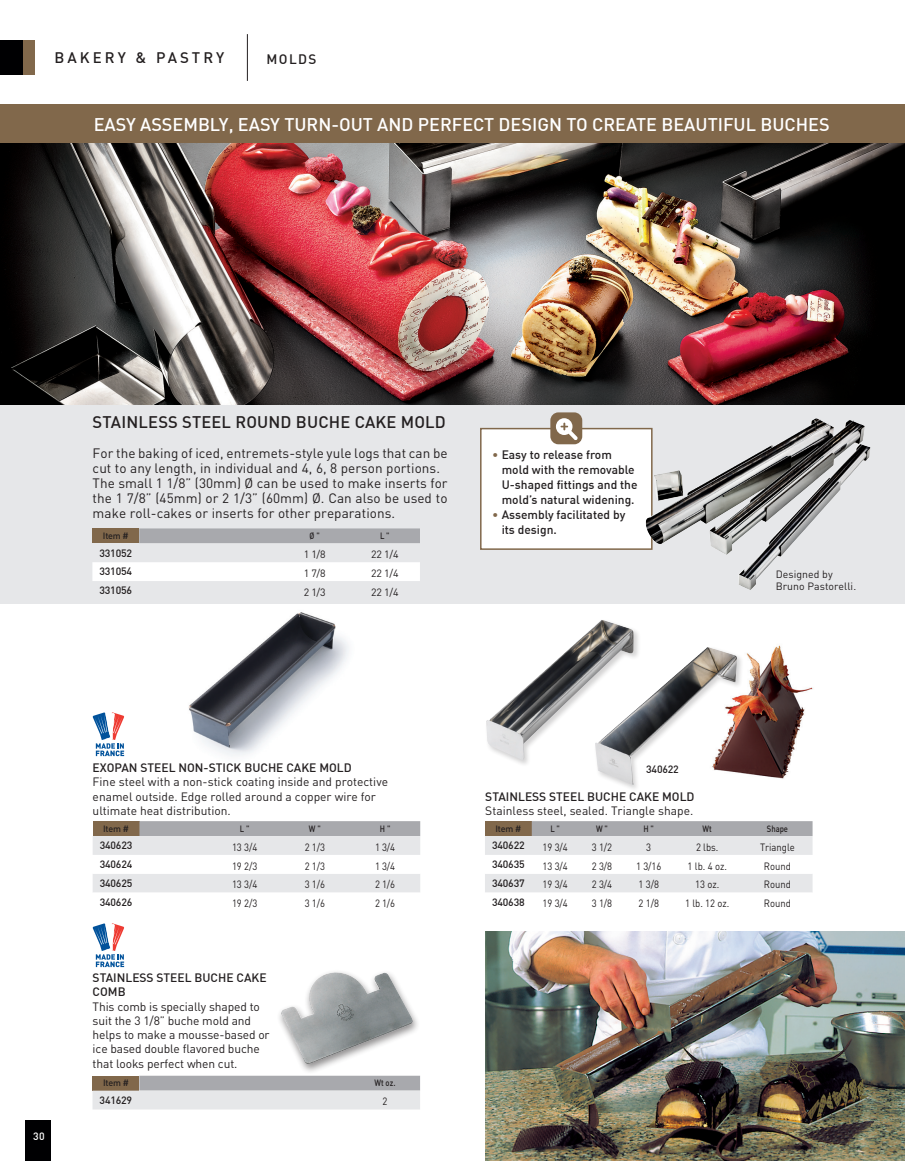
<style>
.page{position:relative;width:905px;height:1161px;background:#fff}
.page>*{position:absolute;margin:0;border:0;box-sizing:border-box;transform-origin:0 0}
.Titre_12_pts{font:500 18px "DIN";color:#fff}
.Titre_11_pts{font:500 16.5px "DIN";letter-spacing:.01em;color:#231f20}
.t1{font:500 15px "DIN";letter-spacing:.2em;color:#231f20}
.Argu{font:13.5px/15px "DIN";letter-spacing:.005em;color:#231f20}
.t2{font:500 13.5px "DIN";letter-spacing:.1em;color:#231f20}
.commentaire{font:12px/14.2px "DIN";color:#231f20}
.produit{font:500 12px/15px "DIN";color:#231f20}
.Titre{font:500 12px/14.2px "DIN";color:#231f20}
.Dimensions{font:10.5px "DIN";color:#231f20;scale:.9 1}
.t3{font:500 10.5px "DIN";letter-spacing:-.02em;color:#231f20}
.Dimensions-2{font:10.5px "DIN";color:#231f20}
.t4{font:500 10.5px "DIN";color:#fff}
.Code_bandeau{font:500 9px "DIN";letter-spacing:-.02em;color:#231f20;scale:.85 1}
.Code_bandeau-2{font:500 9px "DIN";letter-spacing:-.02em;color:#231f20}
</style>
<div class="page">
<div style="left:0;top:404px;width:904px;height:200px;background:#e6e7e9"></div>
<div style="left:0;top:104px;width:904px;height:41px;background:#81684b"></div>
<img style="left:744px;top:645px;width:69px;height:134px">
<img style="left:0;top:143px;width:904px;height:261px">
<img style="left:188px;top:612px;width:161px;height:145px">
<div style="left:276px;top:969px;width:145px;height:106px;background:#231f20;opacity:.5"></div>
<img style="left:281px;top:973px;width:52px;height:47px">
<div style="left:485px;top:618px;width:156px;height:149px;background:#231f20;opacity:.2"></div>
<img style="left:486px;top:620px;width:147px;height:140px">
<div style="left:594px;top:646px;width:150px;height:146px;background:#231f20;opacity:.2"></div>
<img style="left:595px;top:647px;width:142px;height:138px">
<img style="left:485px;top:932px;width:419px;height:229px">
<div style="left:480px;top:428px;width:172px;height:122px;background:#fff;border:2px solid #81684b"></div>
<div style="left:550px;top:412px;width:32px;height:32px;background:#81684b;border-radius:8px"></div>
<svg style="left:556px;top:418px;width:21px;height:22px"></svg>
<svg style="left:93px;top:712px;width:31px;height:44px"></svg>
<svg style="left:93px;top:923px;width:31px;height:44px"></svg>
<img style="left:645px;top:418px;width:224px;height:172px">
<div style="left:23px;top:40px;width:12px;height:35px;background:#81684b"></div>
<div style="left:0;top:40px;width:23px;height:35px;background:#000002"></div>
<hr style="left:247px;top:34px;width:1px;height:47px;background:#231f20">
<div style="left:25px;top:1120px;width:25px;height:41px;background:#000002"></div>
<svg style="left:93px;top:821px;width:327px;height:71px"></svg>
<svg style="left:485px;top:821px;width:327px;height:71px"></svg>
<svg style="left:92px;top:528px;width:328px;height:53px"></svg>
<svg style="left:92px;top:1076px;width:328px;height:34px;background:#c9c9c9"></svg>
<p class="t1" style="left:55px;top:48px;width:171px">BAKERY &amp; PASTRY</p>
<p class="t2" style="left:266px;top:50px;width:51px">MOLDS</p>
<p class="Titre_12_pts" style="left:94px;top:113px;width:737px">EASY ASSEMBLY, EASY TURN-OUT AND PERFECT DESIGN TO CREATE BEAUTIFUL BUCHES</p>
<p class="Titre_11_pts" style="left:93px;top:411px;width:355px">STAINLESS STEEL ROUND BUCHE CAKE MOLD</p>
<p class="Argu" style="left:93px;top:445px;width:356px">For the baking of iced, entremets-style yule logs that can be cut to any length, in individual and 4, 6, 8 person portions.</p>
<p class="Argu" style="left:93px;top:475px;width:356px;text-align:justify">The small 1 1/8” (30mm) Ø can be used to make inserts for the 1 7/8” (45mm) or 2 1/3” (60mm) Ø. Can also be used to make roll-cakes or inserts for other preparations.</p>
<p class="Code_bandeau-2" style="left:103px;top:530px;width:27px">Item #</p>
<p class="Code_bandeau" style="left:309px;top:530px;width:14px">Ø "</p>
<p class="Code_bandeau" style="left:380px;top:530px;width:13px">L "</p>
<p class="t3" style="left:99px;top:546px;width:34px">331052</p>
<p class="Dimensions-2" style="left:304px;top:548px;width:23px">1 1/8</p>
<p class="Dimensions-2" style="left:371px;top:548px;width:29px">22 1/4</p>
<p class="t3" style="left:99px;top:565px;width:34px">331054</p>
<p class="Dimensions-2" style="left:304px;top:566px;width:23px">1 7/8</p>
<p class="Dimensions-2" style="left:371px;top:566px;width:29px">22 1/4</p>
<p class="t3" style="left:99px;top:584px;width:34px">331056</p>
<p class="Dimensions-2" style="left:304px;top:585px;width:23px">2 1/3</p>
<p class="Dimensions-2" style="left:371px;top:585px;width:29px">22 1/4</p>
<p class="produit" style="left:501px;top:447px;width:137px">Easy to release from mold with the removable<br>U-shaped fittings and the mold’s natural widening.</p>
<p class="produit" style="left:501px;top:507px;width:125px">Assembly facilitated by its design.</p>
<p class="Dimensions-2" style="left:775px;top:568px;width:58px">Designed by</p>
<p class="Dimensions-2" style="left:775px;top:580px;width:82px">Bruno Pastorelli.</p>
<p class="t4" style="left:33px;top:1130px;width:13px">30</p>
<p class="Titre" style="left:93px;top:760px;width:260px">EXOPAN STEEL NON-STICK BUCHE CAKE MOLD</p>
<p class="commentaire" style="left:93px;top:775px;width:297px">Fine steel with a non-stick coating inside and protective enamel outside. Edge rolled around a copper wire for ultimate heat distribution.</p>
<p class="Code_bandeau-2" style="left:103px;top:823px;width:27px">Item #</p>
<p class="Code_bandeau" style="left:240px;top:823px;width:13px">L "</p>
<p class="Code_bandeau" style="left:309px;top:823px;width:15px">W "</p>
<p class="Code_bandeau" style="left:380px;top:823px;width:14px">H "</p>
<p class="t3" style="left:100px;top:839px;width:34px">340623</p>
<p class="Dimensions" style="left:232px;top:840px;width:30px">13 3/4</p>
<p class="Dimensions" style="left:305px;top:840px;width:24px">2 1/3</p>
<p class="Dimensions" style="left:375px;top:840px;width:23px">1 3/4</p>
<p class="t3" style="left:100px;top:858px;width:34px">340624</p>
<p class="Dimensions" style="left:232px;top:859px;width:30px">19 2/3</p>
<p class="Dimensions" style="left:305px;top:859px;width:24px">2 1/3</p>
<p class="Dimensions" style="left:375px;top:859px;width:23px">1 3/4</p>
<p class="t3" style="left:100px;top:876px;width:34px">340625</p>
<p class="Dimensions" style="left:232px;top:878px;width:30px">13 3/4</p>
<p class="Dimensions" style="left:305px;top:878px;width:24px">3 1/6</p>
<p class="Dimensions" style="left:375px;top:878px;width:23px">2 1/6</p>
<p class="t3" style="left:100px;top:895px;width:34px">340626</p>
<p class="Dimensions" style="left:232px;top:897px;width:30px">19 2/3</p>
<p class="Dimensions" style="left:305px;top:897px;width:24px">3 1/6</p>
<p class="Dimensions" style="left:375px;top:897px;width:23px">2 1/6</p>
<p class="Titre" style="left:93px;top:970px;width:175px">STAINLESS STEEL BUCHE CAKE<br>COMB</p>
<p class="commentaire" style="left:93px;top:999px;width:178px">This comb is specially shaped to suit the 3 1/8” buche mold and helps to make a mousse-based or ice based double flavored buche that looks perfect when cut.</p>
<p class="Code_bandeau-2" style="left:103px;top:1077px;width:27px">Item #</p>
<p class="Code_bandeau" style="left:374px;top:1077px;width:26px">Wt oz.</p>
<p class="t3" style="left:100px;top:1093px;width:34px">341629</p>
<p class="Dimensions" style="left:382px;top:1095px;width:7px">2</p>
<p class="t3" style="left:646px;top:762px;width:34px">340622</p>
<p class="Titre" style="left:485px;top:789px;width:211px">STAINLESS STEEL BUCHE CAKE MOLD</p>
<p class="commentaire" style="left:485px;top:803px;width:209px">Stainless steel, sealed. Triangle shape.</p>
<p class="Code_bandeau-2" style="left:495px;top:823px;width:27px">Item #</p>
<p class="Code_bandeau" style="left:550px;top:823px;width:13px">L "</p>
<p class="Code_bandeau" style="left:596px;top:823px;width:15px">W "</p>
<p class="Code_bandeau" style="left:643px;top:823px;width:14px">H "</p>
<p class="Code_bandeau" style="left:702px;top:823px;width:12px">Wt</p>
<p class="Code_bandeau" style="left:766px;top:823px;width:27px">Shape</p>
<p class="t3" style="left:492px;top:839px;width:34px">340622</p>
<p class="Dimensions" style="left:542px;top:840px;width:30px">19 3/4</p>
<p class="Dimensions" style="left:591px;top:840px;width:24px">3 1/2</p>
<p class="Dimensions" style="left:646px;top:840px;width:7px">3</p>
<p class="Dimensions" style="left:696px;top:840px;width:26px">2 lbs.</p>
<p class="Dimensions" style="left:760px;top:840px;width:40px">Triangle</p>
<p class="t3" style="left:492px;top:858px;width:34px">340635</p>
<p class="Dimensions" style="left:542px;top:859px;width:30px">13 3/4</p>
<p class="Dimensions" style="left:591px;top:859px;width:24px">2 3/8</p>
<p class="Dimensions" style="left:636px;top:859px;width:30px">1 3/16</p>
<p class="Dimensions" style="left:687px;top:859px;width:45px">1 lb. 4 oz.</p>
<p class="Dimensions" style="left:764px;top:859px;width:31px">Round</p>
<p class="t3" style="left:492px;top:876px;width:34px">340637</p>
<p class="Dimensions" style="left:542px;top:878px;width:30px">19 3/4</p>
<p class="Dimensions" style="left:591px;top:878px;width:24px">2 3/4</p>
<p class="Dimensions" style="left:638px;top:878px;width:24px">1 3/8</p>
<p class="Dimensions" style="left:695px;top:878px;width:28px">13 oz.</p>
<p class="Dimensions" style="left:764px;top:878px;width:31px">Round</p>
<p class="t3" style="left:492px;top:895px;width:34px">340638</p>
<p class="Dimensions" style="left:542px;top:897px;width:30px">19 3/4</p>
<p class="Dimensions" style="left:591px;top:897px;width:24px">3 1/8</p>
<p class="Dimensions" style="left:638px;top:897px;width:24px">2 1/8</p>
<p class="Dimensions" style="left:685px;top:897px;width:51px">1 lb. 12 oz.</p>
<p class="Dimensions" style="left:764px;top:897px;width:31px">Round</p>
</div>
